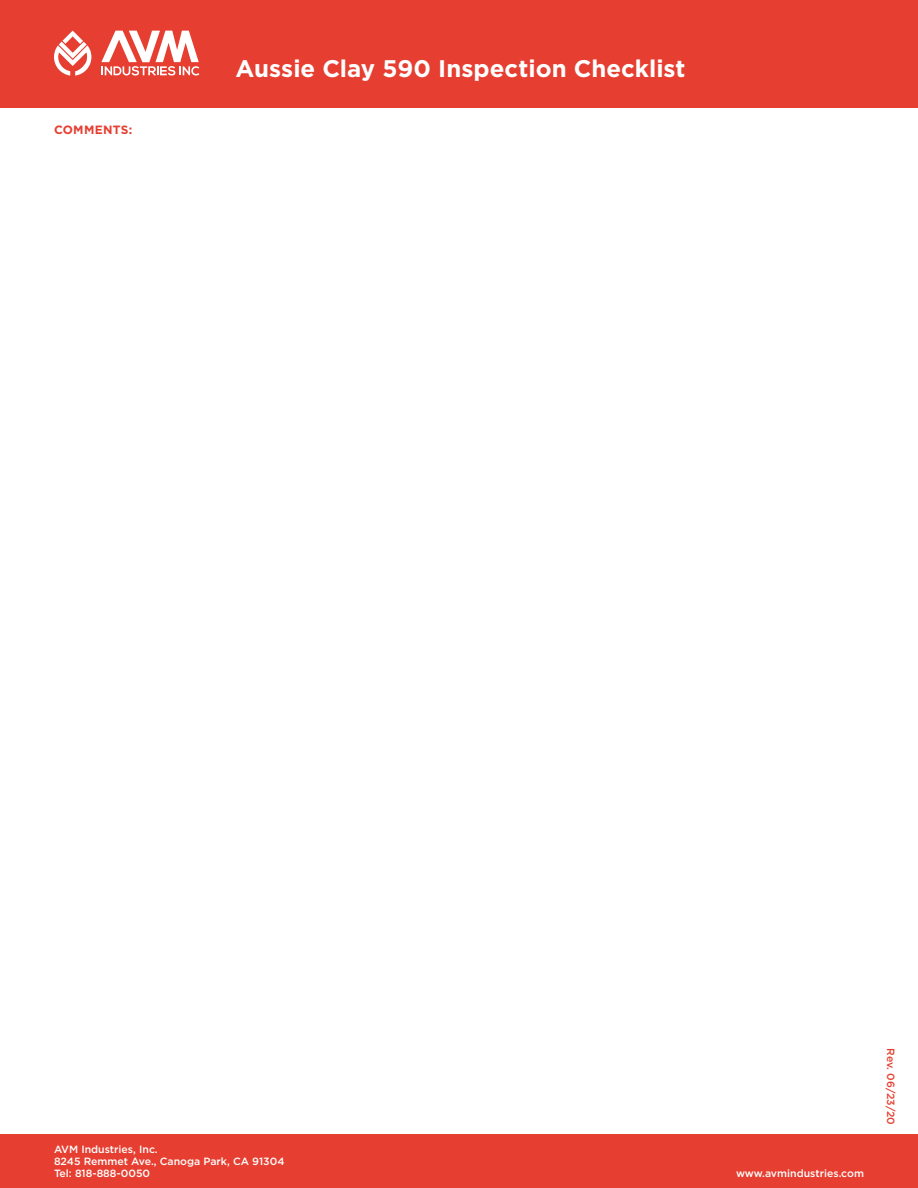
<style>
.page{position:relative;width:918px;height:1188px;background:#fff}
.page>*{position:absolute;margin:0;border:0;box-sizing:border-box;transform-origin:0 0}
.t1{font:700 24px "Gotham";color:#fff}
.t2{font:700 12px "Gotham";letter-spacing:.025em;color:#e63e30}
.t3{font:500 10.5px/12px "Gotham";color:#fff}
.t4{font:500 10.5px "Gotham";color:#e63e30}
</style>
<div class="page">
<div style="left:0;top:0;width:918px;height:108px;background:#e63e30"></div>
<svg style="left:54px;top:31px;width:37px;height:45px"></svg>
<svg style="left:101px;top:31px;width:98px;height:45px"></svg>
<div style="left:0;top:1134px;width:918px;height:54px;background:#e63e30"></div>
<p class="t2" style="left:54px;top:122px;width:80px">COMMENTS:</p>
<h1 class="t1" style="left:235px;top:53px;width:452px">Aussie Clay 590 Inspection Checklist</h1>
<p class="t3" style="left:54px;top:1143px;width:232px">AVM Industries, Inc.<br>8245 Remmet Ave., Canoga Park, CA 91304<br>Tel: 818-888-0050</p>
<p class="t3" style="left:736px;top:1167px;width:129px">www.avmindustries.com</p>
<p class="t4" style="left:898px;top:1048px;width:78px;rotate:90deg">Rev. 06/23/20</p>
</div>
